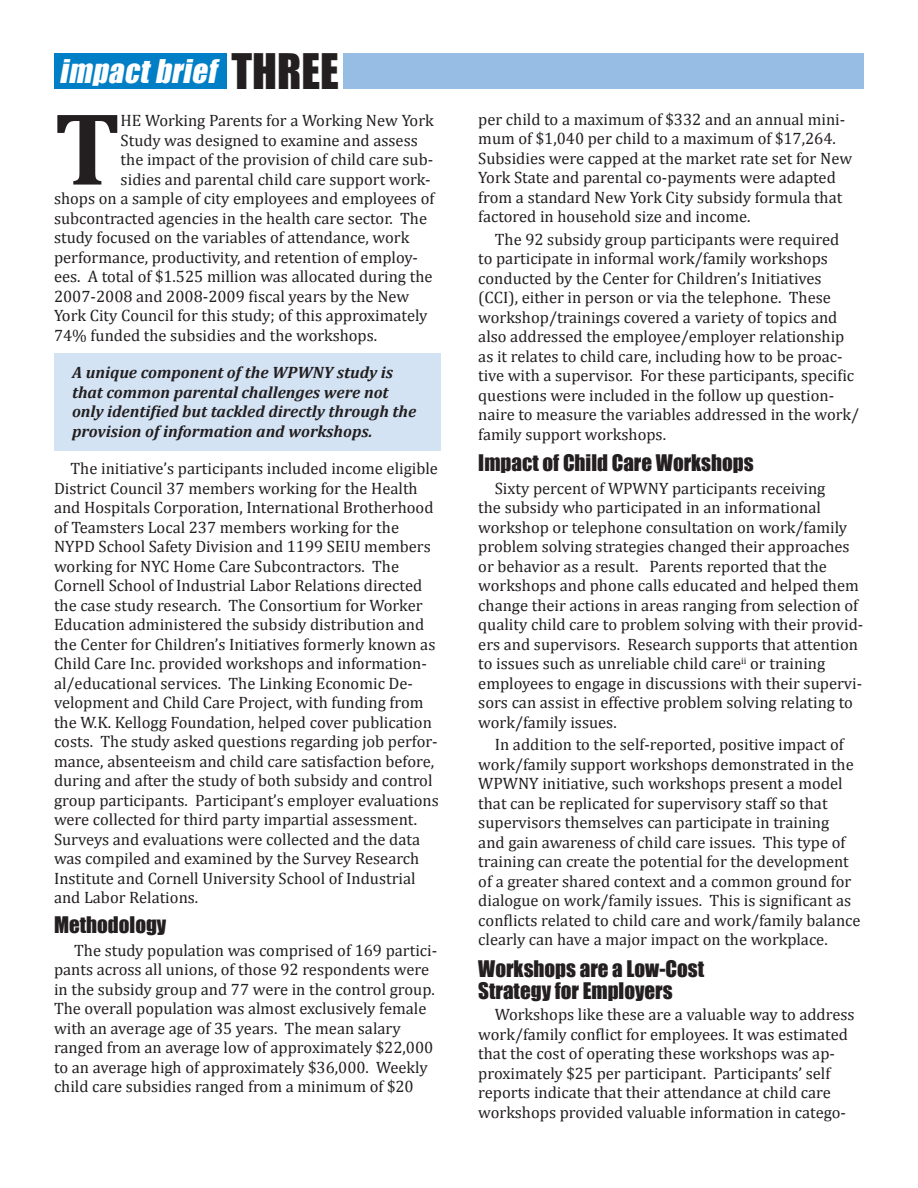
<style>
.page{position:relative;width:918px;height:1188px;background:#fff}
.page>*{position:absolute;margin:0;border:0;box-sizing:border-box;transform-origin:0 0}
.t1{font:700 104.25px "Cambria";color:#231f20}
.t2{font:italic 30px "Impact";color:#fff}
.t3{font:21px/22.5px "Impact";color:#231f20}
.t4{font:16.5px/19.5px "Cambria";color:#231f20}
.t5{font:italic 700 16.5px/19.5px "Cambria";color:#231f20}
.s1{font-style:normal;font-size:45px;color:#231f20}
</style>
<div class="page">
<div style="left:54px;top:353px;width:387px;height:98px;background:#d4e3f4"></div>
<div style="left:54px;top:53px;width:173px;height:36px;background:#007fc6"></div>
<div style="left:344px;top:53px;width:520px;height:36px;background:#97bde4"></div>
<h2 class="t2" style="left:59px;top:48px;width:281px">impactbrief <span class="s1">T H R E E</span></h2>
<h1 class="t1" style="left:54px;top:86px;width:68px">T</h1>
<p class="t4" style="left:121px;top:111px;width:315px">he Working Parents for a Working New York</p>
<p class="t4" style="left:121px;top:130px;width:299px">Study was designed to examine and assess</p>
<p class="t4" style="left:121px;top:150px;width:314px">the impact of the provision of child care sub-</p>
<p class="t4" style="left:121px;top:169px;width:311px">sidies and parental child care support work-</p>
<p class="t4" style="left:54px;top:189px;width:382px">shops on a sample of city employees and employees of</p>
<p class="t4" style="left:54px;top:208px;width:375px">subcontracted agencies in the health care sector. The</p>
<p class="t4" style="left:54px;top:228px;width:357px">study focused on the variables of attendance, work</p>
<p class="t4" style="left:54px;top:247px;width:366px">performance, productivity, and retention of employ-</p>
<p class="t4" style="left:54px;top:267px;width:380px">ees. A total of $1.525 million was allocated during the</p>
<p class="t4" style="left:54px;top:286px;width:357px">2007-2008 and 2008-2009 fiscal years by the New</p>
<p class="t4" style="left:54px;top:306px;width:375px">York City Council for this study; of this approximately</p>
<p class="t4" style="left:54px;top:325px;width:325px">74% funded the subsidies and the workshops.</p>
<p class="t5" style="left:72px;top:362px;width:346px">A unique component of the WPWNY study is that common parental challenges were not only identified but tackled directly through the provision of information and workshops.</p>
<p class="t4" style="left:54px;top:459px;width:386px;text-indent:16px">The initiative’s participants included income eligible District Council 37 members working for the Health and Hospitals Corporation, International Brotherhood of Teamsters Local 237 members working for the NYPD School Safety Division and 1199 SEIU members working for NYC Home Care Subcontractors. The Cornell School of Industrial Labor Relations directed the case study research. The Consortium for Worker Education administered the subsidy distribution and the Center for Children’s Initiatives formerly known as Child Care Inc. provided workshops and information&shy;al/educational services. The Linking Economic De&shy;velopment and Child Care Project, with funding from the W.K. Kellogg Foundation, helped cover publication costs. The study asked questions regarding job perfor&shy;mance, absenteeism and child care satisfaction before, during and after the study of both subsidy and control group participants. Participant’s employer evaluations were collected for third party impartial assessment.<br>Surveys and evaluations were collected and the data was compiled and examined by the Survey Research Institute and Cornell University School of Industrial and Labor Relations.</p>
<p class="t3" style="left:54px;top:913px;width:114px">Methodology</p>
<p class="t4" style="left:54px;top:940px;width:385px;text-indent:20px">The study population was comprised of 169 partici&shy;pants across all unions, of those 92 respondents were in the subsidy group and 77 were in the control group.<br>The overall population was almost exclusively female with an average age of 35 years. The mean salary ranged from an average low of approximately $22,000 to an average high of approximately $36,000. Weekly child care subsidies ranged from a minimum of $20</p>
<p class="t4" style="left:478px;top:109px;width:375px">per child to a maximum of $332 and an annual mini&shy;mum of $1,040 per child to a maximum of $17,264.<br>Subsidies were capped at the market rate set for New York State and parental co-payments were adapted from a standard New York City subsidy formula that factored in household size and income.</p>
<p class="t4" style="left:478px;top:229px;width:382px;text-indent:16px">The 92 subsidy group participants were required<br>to participate in informal work/family workshops conducted by the Center for Children’s Initiatives (CCI), either in person or via the telephone. These workshop/trainings covered a variety of topics and also addressed the employee/employer relationship as it relates to child care, including how to be proac&shy;tive with a supervisor. For these participants, specific questions were included in the follow up question&shy;naire to measure the variables addressed in the work/ family support workshops.</p>
<p class="t3" style="left:478px;top:451px;width:277px">Impact of Child Care Workshops</p>
<p class="t4" style="left:478px;top:478px;width:387px;text-indent:16px">Sixty percent of WPWNY participants receiving<br>the subsidy who participated in an informational workshop or telephone consultation on work/family problem solving strategies changed their approaches or behavior as a result. Parents reported that the workshops and phone calls educated and helped them change their actions in areas ranging from selection of quality child care to problem solving with their provid&shy;ers and supervisors. Research supports that attention to issues such as unreliable child care<sup>ii</sup> or training employees to engage in discussions with their supervi&shy;sors can assist in effective problem solving relating to work/family issues.</p>
<p class="t4" style="left:478px;top:735px;width:384px;text-indent:16px">In addition to the self-reported, positive impact of work/family support workshops demonstrated in the WPWNY initiative, such workshops present a model that can be replicated for supervisory staff so that supervisors themselves can participate in training<br>and gain awareness of child care issues. This type of training can create the potential for the development of a greater shared context and a common ground for dialogue on work/family issues. This is significant as conflicts related to child care and work/family balance clearly can have a major impact on the workplace.</p>
<p class="t3" style="left:478px;top:957px;width:227px">Workshops are a Low-Cost<br>Strategy for Employers</p>
<p class="t4" style="left:478px;top:1005px;width:378px;text-indent:16px">Workshops like these are a valuable way to address work/family conflict for employees. It was estimated that the cost of operating these workshops was ap&shy;proximately $25 per participant. Participants’ self reports indicate that their attendance at child care workshops provided valuable information in catego-</p>
</div>
